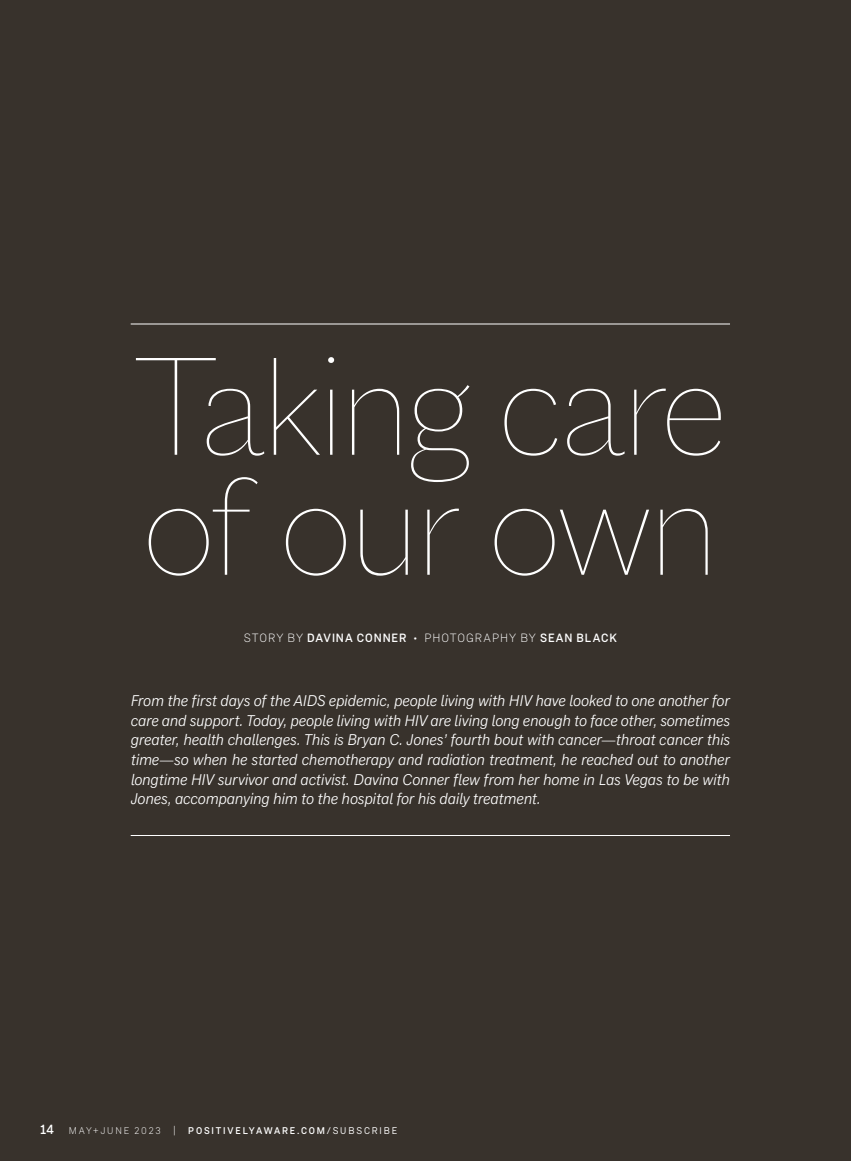
<style>
.page{position:relative;width:851px;height:1161px;background:#fff}
.page>*{position:absolute;margin:0;border:0;box-sizing:border-box;transform-origin:0 0}
.t1{font:100 150px/120px "Macklin Sans";letter-spacing:-.035em;color:#fff}
.t2{font:italic 15.75px/19.6px "Classic Grotesque Pro";letter-spacing:-.015em;color:#fff;text-align:justify}
.t3{font:500 13.5px "Weissenhof Grotesk";color:#fff}
.t4{font:500 12px "Weissenhof Grotesk";letter-spacing:.075em;color:#fff}
.t5{font:500 9.75px "Weissenhof Grotesk";letter-spacing:.185em;color:#fff}
.t6{font:300 9.75px "Weissenhof Grotesk";letter-spacing:.18em;color:#fff}
.s1{font-weight:300}
.s2{font-weight:400}
</style>
<div class="page">
<div style="left:0;top:0;width:850px;height:1161px;background:#38322c"></div>
<hr style="left:131px;top:324px;width:599px;height:1px;background:#fff">
<hr style="left:131px;top:835px;width:599px;height:1px;background:#fff">
<h1 class="t1" style="left:133px;top:346px;width:596px">Taking care of our own</h1>
<p class="t4" style="left:244px;top:630px;width:375px"><span class="s1">STORY BY</span> DAVINA CONNER • <span class="s1">PHOTOGRAPHY BY</span> SEAN BLACK</p>
<p class="t2" style="left:131px;top:691px;width:601px">From the first days of the AIDS epidemic, people living with HIV have looked to one another for care and support. Today, people living with HIV are living long enough to face other, sometimes greater, health challenges. This is Bryan C. Jones’ fourth bout with cancer—throat cancer this time—so when he started chemotherapy and radiation treatment, he reached out to another longtime HIV survivor and activist. Davina Conner flew from her home in Las Vegas to be with Jones, accompanying him to the hospital for his daily treatment.</p>
<p class="t3" style="left:40px;top:1121px;width:15px">14</p>
<p class="t6" style="left:69px;top:1125px;width:94px">MAY+JUNE 2023</p>
<p class="t6" style="left:173px;top:1125px;width:4px">|</p>
<p class="t5" style="left:188px;top:1125px;width:210px">POSITIVELYAWARE.COM<span class="s2">/SUBSCRIBE</span></p>
</div>
